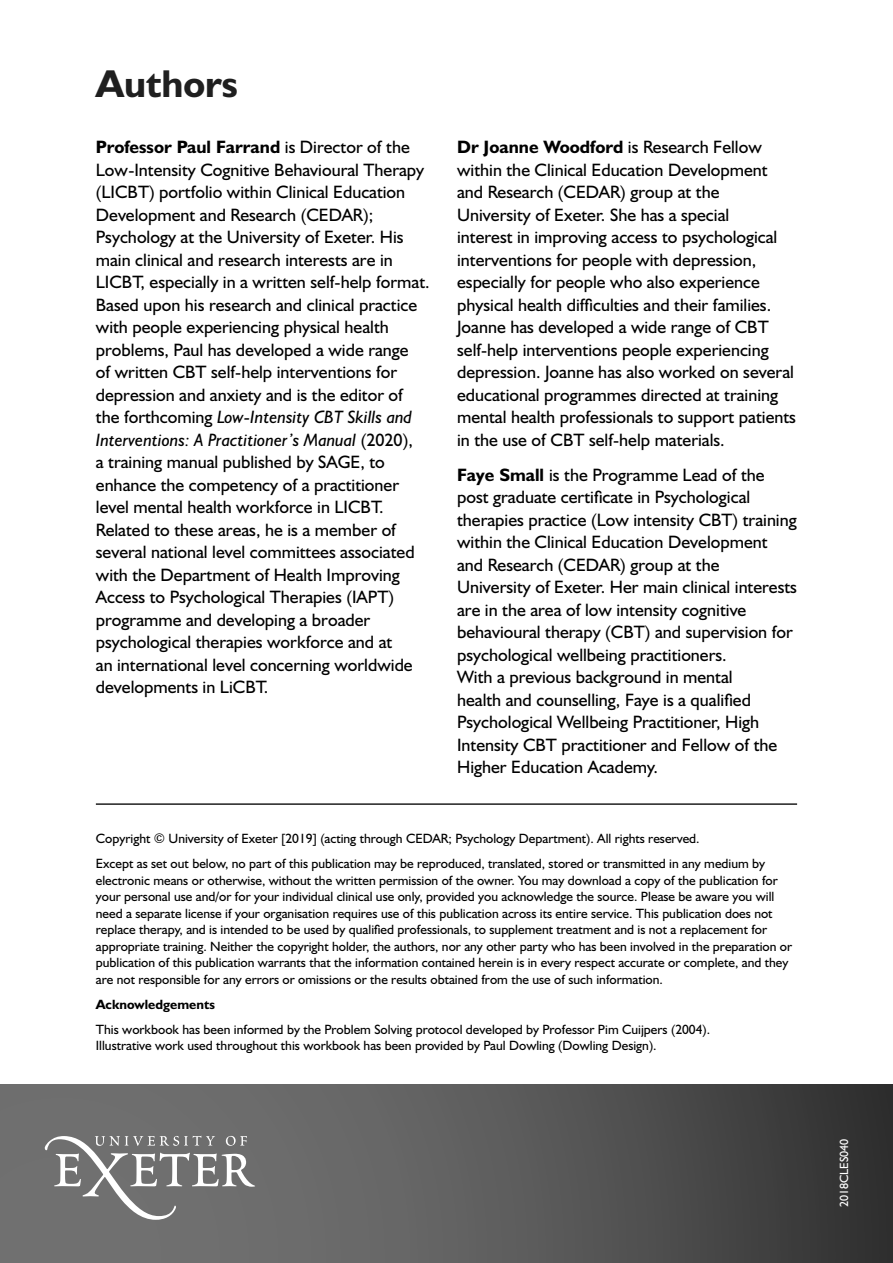
<style>
.page{position:relative;width:893px;height:1263px;background:#fff}
.page>*{position:absolute;margin:0;border:0;box-sizing:border-box;transform-origin:0 0}
.t1{font:700 39px "Humanist 521 BT";color:#1f1f1f}
.t2{font:18px/22.5px "Humanist 521 BT";color:#000}
.t3{font:13.5px/16.5px "Humanist 521 BT";color:#000}
.t4{font:700 13.5px "Humanist 521 BT";color:#000}
.t5{font:12px "Humanist 521 BT";color:#fff}
.s1{font-weight:700}
.s2{font-style:italic}
</style>
<div class="page">
<div style="left:0;top:1084px;width:893px;height:179px;background:linear-gradient(to right,#7d7d7d,#393939)"></div>
<svg style="left:44px;top:1136px;width:211px;height:84px;background:#868686"></svg>
<hr style="left:96px;top:803px;width:701px;height:2px;background:#1f1f1f">
<h1 class="t1" style="left:96px;top:59px;width:144px">Authors</h1>
<p class="t2" style="left:96px;top:135px;width:335px"><span class="s1">Professor Paul Farrand</span> is Director of the Low-Intensity Cognitive Behavioural Therapy (LICBT) portfolio within Clinical Education Development and Research (CEDAR); Psychology at the University of Exeter. His main clinical and research interests are in LICBT, especially in a written self-help format.<br>Based upon his research and clinical practice with people experiencing physical health problems, Paul has developed a wide range<br>of written CBT self-help interventions for depression and anxiety and is the editor of the forthcoming <span class="s2">Low-Intensity CBT Skills and Interventions: A Practitioner’s Manual</span> (2020),<br>a training manual published by SAGE, to enhance the competency of a practitioner level mental health workforce in LICBT.<br>Related to these areas, he is a member of several national level committees associated with the Department of Health Improving Access to Psychological Therapies (IAPT) programme and developing a broader psychological therapies workforce and at<br>an international level concerning worldwide developments in LiCBT.</p>
<p class="t2" style="left:457px;top:135px;width:340px"><span class="s1">Dr Joanne Woodford</span> is Research Fellow within the Clinical Education Development and Research (CEDAR) group at the University of Exeter. She has a special<br>interest in improving access to psychological interventions for people with depression, especially for people who also experience physical health difficulties and their families.<br>Joanne has developed a wide range of CBT self-help interventions people experiencing depression. Joanne has also worked on several educational programmes directed at training mental health professionals to support patients in the use of CBT self-help materials.</p>
<p class="t2" style="left:457px;top:463px;width:341px"><span class="s1">Faye Small</span> is the Programme Lead of the post graduate certificate in Psychological therapies practice (Low intensity CBT) training within the Clinical Education Development and Research (CEDAR) group at the University of Exeter. Her main clinical interests are in the area of low intensity cognitive behavioural therapy (CBT) and supervision for psychological wellbeing practitioners.<br>With a previous background in mental<br>health and counselling, Faye is a qualified Psychological Wellbeing Practitioner, High Intensity CBT practitioner and Fellow of the Higher Education Academy.</p>
<p class="t3" style="left:96px;top:826px;width:671px;line-height:25px">Copyright © University of Exeter [2019] (acting through CEDAR; Psychology Department). All rights reserved.<br>Except as set out below, no part of this publication may be reproduced, translated, stored or transmitted in any medium by</p>
<p class="t3" style="left:96px;top:872px;width:698px">electronic means or otherwise, without the written permission of the owner. You may download a copy of the publication for your personal use and/or for your individual clinical use only, provided you acknowledge the source. Please be aware you will need a separate license if your organisation requires use of this publication across its entire service. This publication does not replace therapy, and is intended to be used by qualified professionals, to supplement treatment and is not a replacement for appropriate training. Neither the copyright holder, the authors, nor any other party who has been involved in the preparation or publication of this publication warrants that the information contained herein is in every respect accurate or complete, and they are not responsible for any errors or omissions or the results obtained from the use of such information.</p>
<p class="t4" style="left:96px;top:996px;width:121px">Acknowledgements</p>
<p class="t3" style="left:96px;top:1021px;width:616px">This workbook has been informed by the Problem Solving protocol developed by Professor Pim Cuijpers (2004).<br>Illustrative work used throughout this workbook has been provided by Paul Dowling (Dowling Design).</p>
<p class="t5" style="left:837px;top:1207px;width:70px;rotate:-90deg">2018CLES040</p>
</div>
